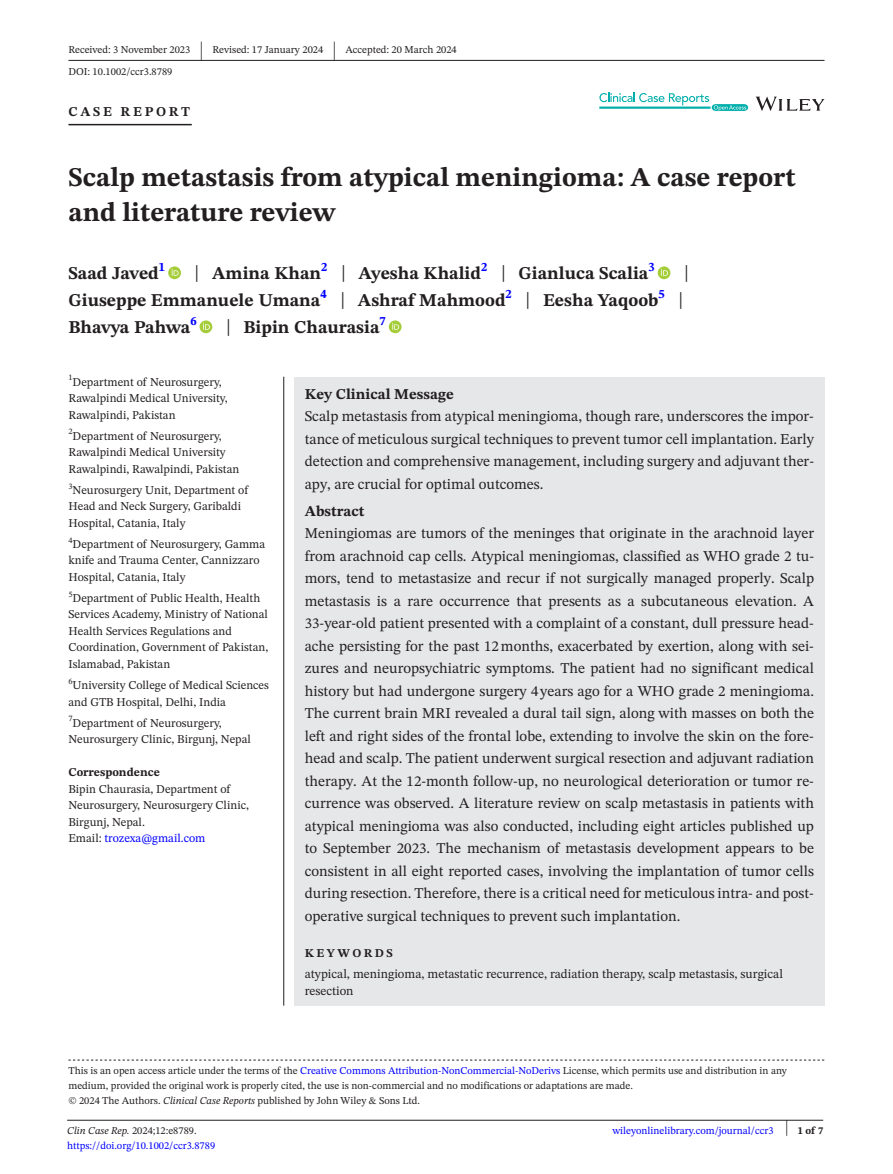
<style>
.page{position:relative;width:893px;height:1174px;background:#fff}
.page>*{position:absolute;margin:0;border:0;box-sizing:border-box;transform-origin:0 0}
.t1{font:700 27px/34.5px "STIX Two Text";color:#231f20}
.t2{font:25.65px "STIX Two Text";color:#231f20;scale:.49 1}
.t3{font:23.4px "STIX Two Text";color:#231f20;scale:.77 1}
.t4{font:700 18px/27px "STIX Two Text";color:#231f20}
.t5{font:15px/22.5px "STIX Two Text";color:#231f20;text-align:justify}
.t6{font:700 15px "STIX Two Text";color:#231f20}
.t7{font:700 13.5px "STIX Two Text";letter-spacing:.2em;color:#231f20}
.t8{font:12.75px/17.2px "STIX Two Text";color:#231f20}
.t9{font:12px/16.5px "STIX Two Text";color:#231f20}
.t10{font:700 12px "STIX Two Text";color:#231f20}
.t11{font:700 12px "STIX Two Text";letter-spacing:.2em;color:#231f20}
.t12{font:10.5px/15px "STIX Two Text";color:#231f20}
.t13{font:10.5px "STIX Two Text";color:#00f}
.t14{font:700 10.5px "STIX Two Text";color:#231f20}
.s1{font-weight:400;font-size:23.4px}
.s2{color:#00f}
.s3{font-style:italic}
.s4{font-weight:400;font-size:22.2px}
</style>
<div class="page">
<hr style="left:67px;top:1119px;width:756px;height:1px;background:#231f20">
<svg style="left:756px;top:97px;width:68px;height:14px"></svg>
<svg style="left:599px;top:93px;width:149px;height:18px"></svg>
<hr style="left:68px;top:60px;width:756px;height:1px;background:#231f20">
<hr style="left:68px;top:124px;width:124px;height:1px;background:#231f20">
<svg style="left:168px;top:266px;width:13px;height:13px"></svg>
<svg style="left:172px;top:269px;width:7px;height:7px"></svg>
<div style="left:658px;top:266px;width:12px;height:13px;background:#a5cd39;border-radius:50%"></div>
<svg style="left:661px;top:269px;width:7px;height:7px"></svg>
<div style="left:200px;top:320px;width:12px;height:13px;background:#a5cd39;border-radius:50%"></div>
<svg style="left:203px;top:323px;width:7px;height:7px"></svg>
<svg style="left:389px;top:320px;width:13px;height:13px"></svg>
<svg style="left:392px;top:323px;width:7px;height:7px"></svg>
<svg style="left:68px;top:1059px;width:756px;height:1px"></svg>
<div style="left:294px;top:377px;width:530px;height:628px;background:#e6e7e9"></div>
<hr style="left:283px;top:377px;width:1px;height:628px;background:#231f20">
<p class="t12" style="left:68px;top:42px;width:123px">Received: 3 November 2023</p>
<h2 class="t2" style="left:200px;top:32px;width:8px">|</h2>
<p class="t12" style="left:213px;top:42px;width:112px">Revised: 17 January 2024</p>
<h2 class="t2" style="left:333px;top:32px;width:8px">|</h2>
<p class="t12" style="left:345px;top:42px;width:113px">Accepted: 20 March 2024</p>
<p class="t12" style="left:68px;top:64px;width:105px">DOI: 10.1002/ccr3.8789</p>
<p class="t7" style="left:68px;top:101px;width:123px">CASE REPORT</p>
<h1 class="t1" style="left:68px;top:161px;width:729px">Scalp metastasis from atypical meningioma: A case report and literature review</h1>
<p class="t4" style="left:68px;top:260px;width:98px">Saad Javed<sup>1</sup></p>
<p class="t4" style="left:195px;top:260px;width:462px"><span class="s1">|</span> Amina Khan<sup>2</sup> <span class="s1">|</span> Ayesha Khalid<sup>2</sup> <span class="s1">|</span> Gianluca Scalia<sup>3</sup></p>
<h3 class="t3" style="left:684px;top:257px;width:8px">|</h3>
<p class="t4" style="left:68px;top:287px;width:616px">Giuseppe Emmanuele Umana<sup>4</sup> <span class="s1">|</span> Ashraf Mahmood<sup>2</sup> <span class="s1">|</span> Eesha Yaqoob<sup>5</sup> <span class="s1">|<br></span>Bhavya Pahwa<sup>6</sup></p>
<p class="t4" style="left:226px;top:314px;width:161px"><span class="s1">|</span> Bipin Chaurasia<sup>7</sup></p>
<p class="t9" style="left:68px;top:373px;width:161px"><sup>1</sup>Department of Neurosurgery,<br>Rawalpindi Medical University,<br>Rawalpindi, Pakistan</p>
<p class="t9" style="left:68px;top:427px;width:172px"><sup>2</sup>Department of Neurosurgery,<br>Rawalpindi Medical University<br>Rawalpindi, Rawalpindi, Pakistan</p>
<p class="t9" style="left:68px;top:481px;width:181px"><sup>3</sup>Neurosurgery Unit, Department of<br>Head and Neck Surgery, Garibaldi<br>Hospital, Catania, Italy</p>
<p class="t9" style="left:68px;top:535px;width:198px"><sup>4</sup>Department of Neurosurgery, Gamma knife and Trauma Center, Cannizzaro<br>Hospital, Catania, Italy</p>
<p class="t9" style="left:68px;top:589px;width:201px"><sup>5</sup>Department of Public Health, Health Services Academy, Ministry of National Health Services Regulations and Coordination, Government of Pakistan, Islamabad, Pakistan</p>
<p class="t9" style="left:68px;top:676px;width:202px"><sup>6</sup>University College of Medical Sciences and GTB Hospital, Delhi, India</p>
<p class="t9" style="left:68px;top:714px;width:184px"><sup>7</sup>Department of Neurosurgery,<br>Neurosurgery Clinic, Birgunj, Nepal</p>
<p class="t10" style="left:68px;top:763px;width:93px">Correspondence</p>
<p class="t9" style="left:68px;top:780px;width:182px">Bipin Chaurasia, Department of<br>Neurosurgery, Neurosurgery Clinic,<br>Birgunj, Nepal.<br>Email: <span class="s2">trozexa@gmail.com</span></p>
<p class="t6" style="left:305px;top:383px;width:150px">Key Clinical Message</p>
<p class="t5" style="left:305px;top:405px;width:511px">Scalp metastasis from atypical meningioma, though rare, underscores the impor&shy;tance of meticulous surgical techniques to prevent tumor cell implantation. Early detection and comprehensive management, including surgery and adjuvant ther&shy;apy, are crucial for optimal outcomes.</p>
<p class="t6" style="left:305px;top:500px;width:61px">Abstract</p>
<p class="t5" style="left:305px;top:522px;width:511px">Meningiomas are tumors of the meninges that originate in the arachnoid layer from arachnoid cap cells. Atypical meningiomas, classified as WHO grade 2 tu&shy;mors, tend to metastasize and recur if not surgically managed properly. Scalp metastasis is a rare occurrence that presents as a subcutaneous elevation. A 33-year-old patient presented with a complaint of a constant, dull pressure head&shy;ache persisting for the past 12months, exacerbated by exertion, along with sei&shy;zures and neuropsychiatric symptoms. The patient had no significant medical history but had undergone surgery 4years ago for a WHO grade 2 meningioma.<br>The current brain MRI revealed a dural tail sign, along with masses on both the left and right sides of the frontal lobe, extending to involve the skin on the fore&shy;head and scalp. The patient underwent surgical resection and adjuvant radiation therapy. At the 12-month follow-up, no neurological deterioration or tumor re&shy;currence was observed. A literature review on scalp metastasis in patients with atypical meningioma was also conducted, including eight articles published up to September 2023. The mechanism of metastasis development appears to be consistent in all eight reported cases, involving the implantation of tumor cells during resection. Therefore, there is a critical need for meticulous intra- and post&shy;operative surgical techniques to prevent such implantation.</p>
<p class="t11" style="left:305px;top:944px;width:90px">KEYWORDS</p>
<p class="t8" style="left:305px;top:965px;width:480px">atypical, meningioma, metastatic recurrence, radiation therapy, scalp metastasis, surgical resection</p>
<p class="t12" style="left:68px;top:1063px;width:720px">This is an open access article under the terms of the <span class="s2">Creative Commons Attribution-NonCommercial-NoDerivs</span> License, which permits use and distribution in any medium, provided the original work is properly cited, the use is non-commercial and no modifications or adaptations are made.<br>© 2024 The Authors. <span class="s3">Clinical Case Reports</span> published by John Wiley &amp; Sons Ltd.</p>
<p class="t12" style="left:67px;top:1123px;width:131px"><span class="s3">Clin Case Rep.</span> 2024;12:e8789.</p>
<p class="t14" style="left:785px;top:1123px;width:39px"><span class="s4">|</span> 1 of 7</p>
<p class="t13" style="left:67px;top:1138px;width:150px">https://doi.org/10.1002/ccr3.8789</p>
<p class="t13" style="left:612px;top:1123px;width:163px">wileyonlinelibrary.com/journal/ccr3</p>
</div>
